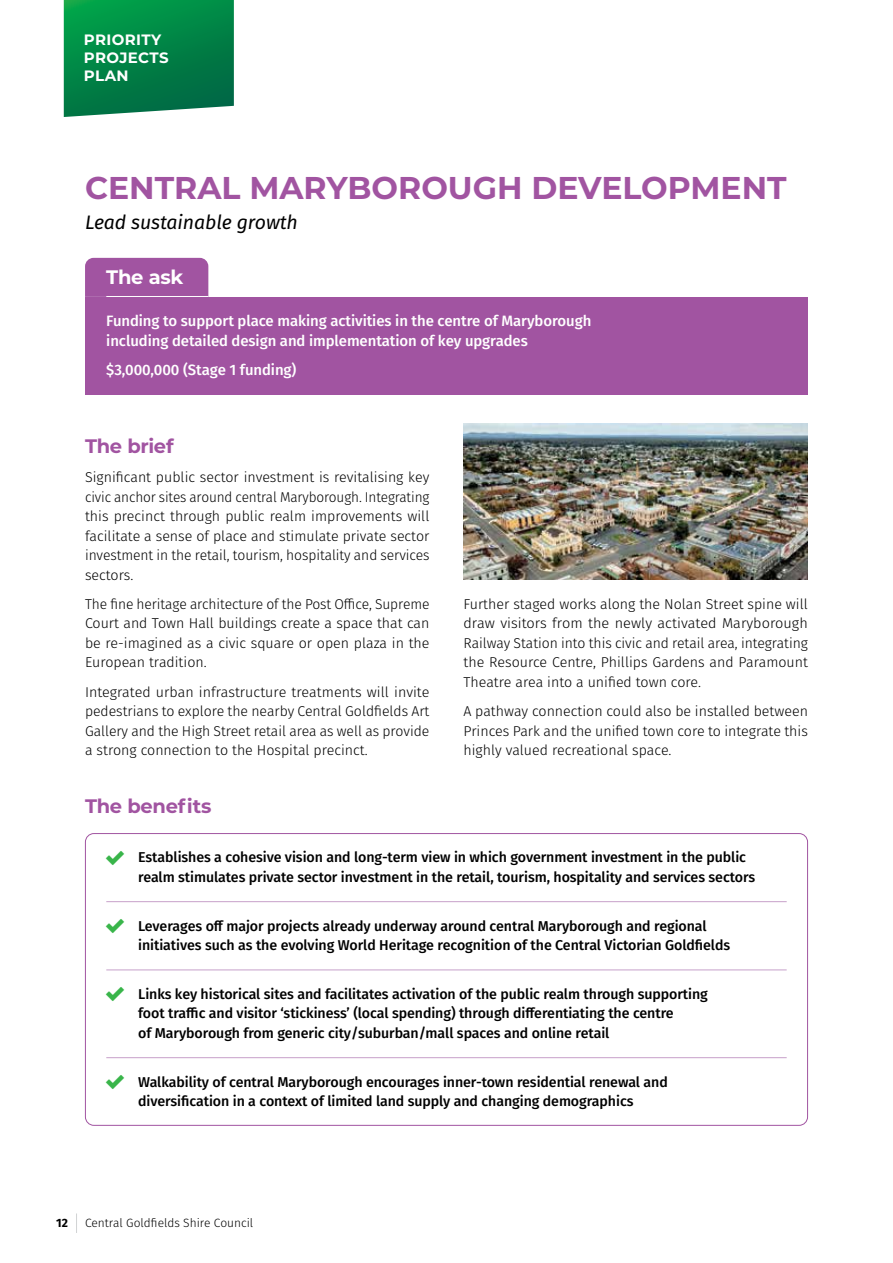
<style>
.page{position:relative;width:893px;height:1263px;background:#fff}
.page>*{position:absolute;margin:0;border:0;box-sizing:border-box;transform-origin:0 0}
.t1{font:700 31.5px "Montserrat";color:#a154a1}
.t2{font:italic 19.5px "Fira Sans";letter-spacing:-.005em;color:#000}
.t3{font:700 19.5px "Montserrat";letter-spacing:-.015em;color:#a154a1}
.t4{font:700 19.5px "Montserrat";letter-spacing:-.015em;color:#fff}
.t5{font:500 15px/19.5px "Fira Sans";letter-spacing:-.005em;color:#fff}
.t6{font:700 15px/18px "Montserrat";letter-spacing:.025em;color:#fff}
.t7{font:300 14.25px/19.5px "Fira Sans";color:#000;text-align:justify}
.t8{font:500 14.25px/19.5px "Fira Sans";letter-spacing:-.005em;color:#000}
.t9{font:300 12px "Fira Sans";color:#000}
.t10{font:700 12px "Fira Sans";color:#000}
.s1{font-family:"SS Standard";font-weight:400;font-size:18px;color:#39b54a}
</style>
<div class="page">
<svg style="left:64px;top:0;width:170px;height:117px;background:#0c894e"></svg>
<div style="left:85px;top:297px;width:723px;height:97px;background:#a154a1"></div>
<hr style="left:106px;top:901px;width:681px;height:1px;background:#c7a0ca">
<hr style="left:106px;top:970px;width:681px;height:1px;background:#c7a0ca">
<hr style="left:106px;top:1057px;width:681px;height:1px;background:#c7a0ca">
<div style="left:85px;top:258px;width:123px;height:39px;background:#a154a1"></div>
<img style="left:463px;top:424px;width:345px;height:156px">
<hr style="left:106px;top:296px;width:102px;height:1px;background:#fff">
<svg style="left:76px;top:1213px;width:1px;height:20px"></svg>
<p class="t6" style="left:84px;top:30px;width:86px">PRIORITY<br>PROJECTS<br>PLAN</p>
<h1 class="t1" style="left:85px;top:165px;width:703px">CENTRAL MARYBOROUGH DEVELOPMENT</h1>
<h2 class="t2" style="left:85px;top:207px;width:214px">Lead sustainable growth</h2>
<h2 class="t4" style="left:106px;top:263px;width:79px">The ask</h2>
<p class="t5" style="left:106px;top:310px;width:486px">Funding to support place making activities in the centre of Maryborough including detailed design and implementation of key upgrades</p>
<p class="t5" style="left:106px;top:359px;width:192px">$3,000,000 (Stage 1 funding)</p>
<h2 class="t3" style="left:85px;top:432px;width:90px">The brief</h2>
<p class="t7" style="left:85px;top:467px;width:346px">Significant public sector investment is revitalising key civic anchor sites around central Maryborough. Integrating this precinct through public realm improvements will facilitate a sense of place and stimulate private sector investment in the retail, tourism, hospitality and services sectors.</p>
<p class="t7" style="left:85px;top:594px;width:346px">The fine heritage architecture of the Post Office, Supreme Court and Town Hall buildings create a space that can be re-imagined as a civic square or open plaza in the European tradition.</p>
<p class="t7" style="left:85px;top:682px;width:346px">Integrated urban infrastructure treatments will invite pedestrians to explore the nearby Central Goldfields Art Gallery and the High Street retail area as well as provide a strong connection to the Hospital precinct.</p>
<h2 class="t3" style="left:85px;top:792px;width:128px">The benefits</h2>
<p class="t7" style="left:463px;top:594px;width:346px">Further staged works along the Nolan Street spine will draw visitors from the newly activated Maryborough Railway Station into this civic and retail area, integrating the Resource Centre, Phillips Gardens and Paramount Theatre area into a unified town core.</p>
<p class="t7" style="left:463px;top:701px;width:346px">A pathway connection could also be installed between Princes Park and the unified town core to integrate this highly valued recreational space.</p>
<p class="t8" style="left:138px;top:847px;width:618px;text-indent:-32px"><span class="s1">✓</span> Establishes a cohesive vision and long-term view in which government investment in the public realm stimulates private sector investment in the retail, tourism, hospitality and services sectors</p>
<p class="t8" style="left:138px;top:915px;width:593px;text-indent:-32px"><span class="s1">✓</span> Leverages off major projects already underway around central Maryborough and regional initiatives such as the evolving World Heritage recognition of the Central Victorian Goldfields</p>
<p class="t8" style="left:138px;top:983px;width:571px;text-indent:-32px"><span class="s1">✓</span> Links key historical sites and facilitates activation of the public realm through supporting foot traffic and visitor ‘stickiness’ (local spending) through differentiating the centre<br>of Maryborough from generic city/suburban/mall spaces and online retail</p>
<p class="t8" style="left:106px;top:1071px;width:563px;text-align:center"><span class="s1">✓</span> Walkability of central Maryborough encourages inner-town residential renewal and diversification in a context of limited land supply and changing demographics</p>
<p class="t10" style="left:56px;top:1213px;width:13px">12</p>
<p class="t9" style="left:85px;top:1214px;width:170px">Central Goldfields Shire Council</p>
</div>
